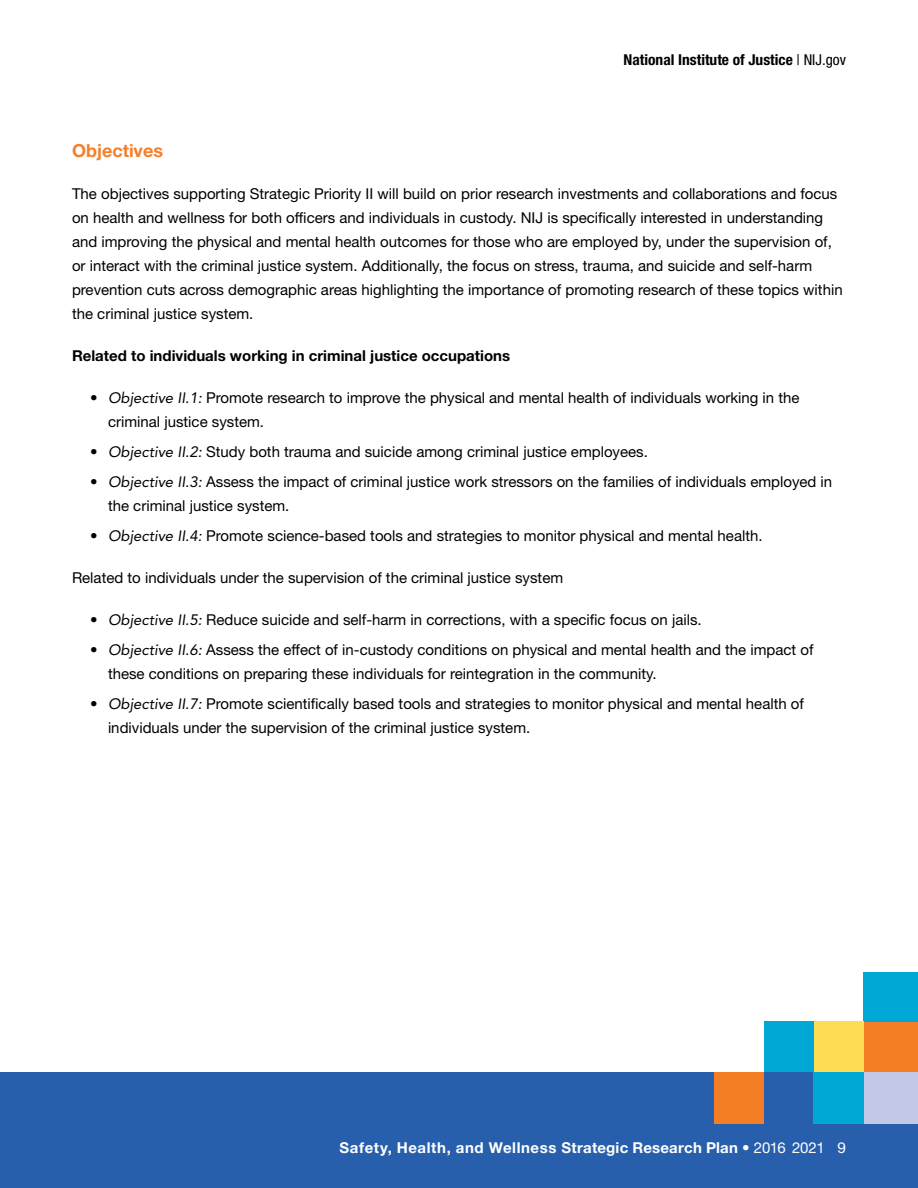
<style>
.page{position:relative;width:918px;height:1188px;background:#fff}
.page>*{position:absolute;margin:0;border:0;box-sizing:border-box;transform-origin:0 0}
.t1{font:700 18px "Helvetica Neue LT Std";color:#f57e29}
.t2{font:15px/24px "Helvetica Neue LT Std";color:#000}
.t3{font:700 15px "Helvetica Neue LT Std";letter-spacing:.02em;color:#fff}
.t4{font:700 15px "Helvetica Neue LT Std";color:#000}
.t5{font:700 condensed 15px "Helvetica Neue LT Std";color:#000}
.s1{font-weight:400}
.s2{font-family:"Avenir LT Std";font-style:italic}
</style>
<div class="page">
<div style="left:0;top:1072px;width:918px;height:116px;background:#285fac"></div>
<div style="left:864px;top:972px;width:54px;height:50px;background:#00a8d5"></div>
<div style="left:864px;top:1022px;width:54px;height:50px;background:#f47e26"></div>
<div style="left:814px;top:1022px;width:50px;height:50px;background:#fedd55"></div>
<div style="left:764px;top:1022px;width:50px;height:50px;background:#00a8d5"></div>
<div style="left:864px;top:1072px;width:54px;height:51px;background:#c2c8e6"></div>
<div style="left:814px;top:1072px;width:50px;height:52px;background:#00a8d5"></div>
<div style="left:714px;top:1072px;width:50px;height:52px;background:#f47e26"></div>
<p class="t5" style="left:624px;top:50px;width:224px">National Institute of Justice <span class="s1">| NIJ.gov</span></p>
<p class="t1" style="left:72px;top:139px;width:93px">Objectives</p>
<p class="t2" style="left:72px;top:181px;width:772px">The objectives supporting Strategic Priority II will build on prior research investments and collaborations and focus on health and wellness for both offcers and individuals in custody. NIJ is specifcally interested in understanding and improving the physical and mental health outcomes for those who are employed by, under the supervision of, or interact with the criminal justice system. Additionally, the focus on stress, trauma, and suicide and self-harm prevention cuts across demographic areas highlighting the importance of promoting research of these topics within the criminal justice system.</p>
<p class="t4" style="left:72px;top:346px;width:440px">Related to individuals working in criminal justice occupations</p>
<p class="t2" style="left:108px;top:385px;width:693px;text-indent:-18px">• <span class="s2">Objective II.1:</span> Promote research to improve the physical and mental health of individuals working in the criminal justice system.</p>
<p class="t2" style="left:90px;top:439px;width:559px">• <span class="s2">Objective II.2:</span> Study both trauma and suicide among criminal justice employees.</p>
<p class="t2" style="left:108px;top:469px;width:726px;text-indent:-18px">• <span class="s2">Objective II.3:</span> Assess the impact of criminal justice work stressors on the families of individuals employed in the criminal justice system.</p>
<p class="t2" style="left:90px;top:523px;width:674px">• <span class="s2">Objective II.4:</span> Promote science-based tools and strategies to monitor physical and mental health.</p>
<p class="t2" style="left:72px;top:565px;width:493px">Related to individuals under the supervision of the criminal justice system</p>
<p class="t2" style="left:90px;top:607px;width:613px">• <span class="s2">Objective II.5:</span> Reduce suicide and self-harm in corrections, with a specifc focus on jails.</p>
<p class="t2" style="left:108px;top:637px;width:707px;text-indent:-18px">• <span class="s2">Objective II.6:</span> Assess the effect of in-custody conditions on physical and mental health and the impact of these conditions on preparing these individuals for reintegration in the community.</p>
<p class="t2" style="left:108px;top:691px;width:698px;text-indent:-18px">• <span class="s2">Objective II.7:</span> Promote scientifcally based tools and strategies to monitor physical and mental health of individuals under the supervision of the criminal justice system.</p>
<p class="t3" style="left:340px;top:1139px;width:508px">Safety, Health, and Wellness Strategic Research Plan <span class="s1">• 2016 2021 9</span></p>
</div>
